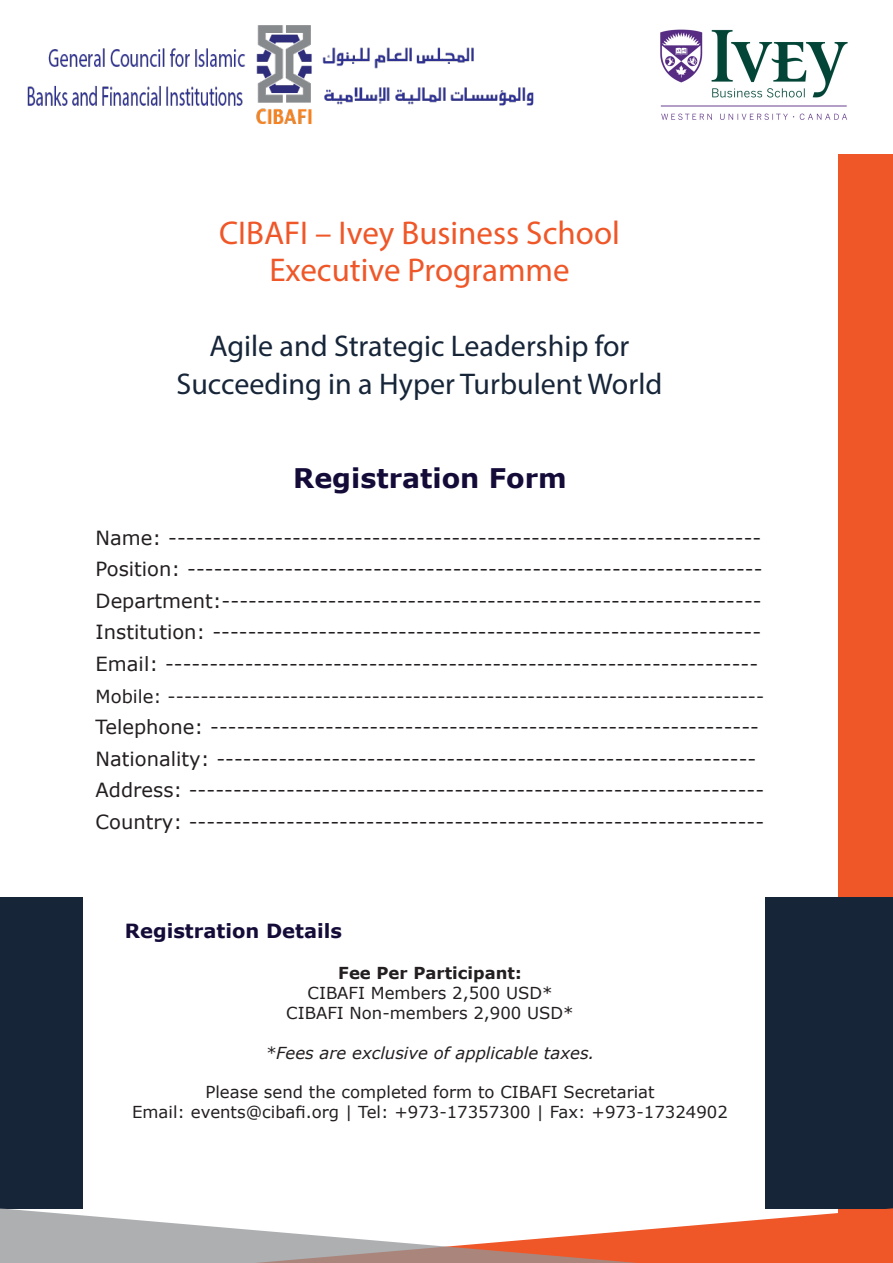
<style>
.page{position:relative;width:893px;height:1263px;background:#fff}
.page>*{position:absolute;margin:0;border:0;box-sizing:border-box;transform-origin:0 0}
.t1{font:33px/37.5px "Myriad Pro";color:#ef5728;text-align:center}
.t2{font:30px/37.5px "Myriad Pro";color:#172539;text-align:center}
.t3{font:700 27px "Verdana";color:#140b38}
.t4{font:19.5px/31.5px "Verdana";color:#231f20;text-align:justify}
.t5{font:700 19.5px "Verdana";color:#140b38}
.t6{font:18px "Verdana";color:#231f20}
.t7{font:16.5px/19.8px "Verdana";color:#231f20;text-align:center}
.t8{font:italic 16.5px "Verdana";color:#231f20}
.t9{font:700 16.5px "Verdana";color:#231f20}
</style>
<div class="page">
<div style="left:839px;top:0;width:54px;height:1263px;background:#ef5728"></div>
<div style="left:0;top:898px;width:893px;height:311px;background:#172539"></div>
<div style="left:83px;top:887px;width:681px;height:324px;background:#fff"></div>
<div style="left:0;top:0;width:893px;height:153px;background:#fff"></div>
<img style="left:660px;top:29px;width:188px;height:91px">
<img style="left:27px;top:25px;width:507px;height:99px">
<svg style="left:0;top:1208px;width:893px;height:55px"></svg>
<h1 class="t1" style="left:219px;top:213px;width:402px">CIBAFI – Ivey Business School<br>Executive Programme</h1>
<h2 class="t2" style="left:177px;top:327px;width:487px">Agile and Strategic Leadership for<br>Succeeding in a Hyper Turbulent World</h2>
<h3 class="t3" style="left:293px;top:459px;width:275px">Registration Form</h3>
<p class="t4" style="left:96px;top:522px;width:668px">Name: ------------------------------------------------------------------- Position: ----------------------------------------------------------------- Department:------------------------------------------------------------- Institution: -------------------------------------------------------------- Email: -------------------------------------------------------------------</p>
<p class="t6" style="left:96px;top:684px;width:670px">Mobile: -------------------------------------------------------------------------</p>
<p class="t4" style="left:96px;top:711px;width:670px;text-align:left">Telephone: -------------------------------------------------------------- Nationality: ------------------------------------------------------------- Address: ----------------------------------------------------------------- Country: -----------------------------------------------------------------</p>
<p class="t5" style="left:125px;top:917px;width:219px">Registration Details</p>
<p class="t9" style="left:338px;top:962px;width:185px">Fee Per Participant:</p>
<p class="t7" style="left:286px;top:983px;width:289px">CIBAFI Members 2,500 USD*<br>CIBAFI Non-members 2,900 USD*</p>
<p class="t8" style="left:265px;top:1041px;width:331px">*Fees are exclusive of applicable taxes.</p>
<p class="t7" style="left:132px;top:1082px;width:597px">Please send the completed form to CIBAFI Secretariat<br>Email: events@cibafi.org | Tel: +973-17357300 | Fax: +973-17324902</p>
</div>
